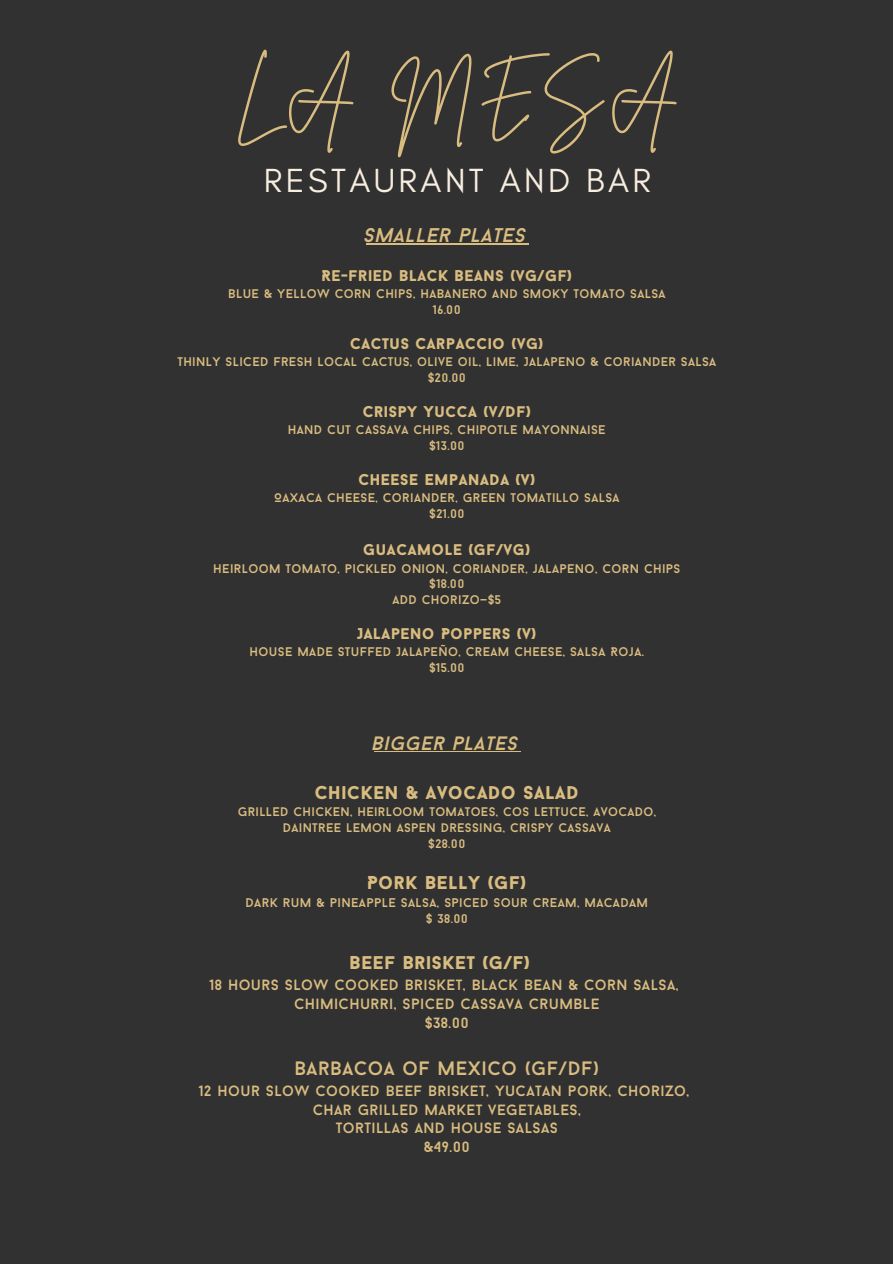
<style>
.page{position:relative;width:893px;height:1264px;background:#fff}
.page>*{position:absolute;margin:0;border:0;box-sizing:border-box;transform-origin:0 0}
.t1{font:64.5px "Brittany Signature";letter-spacing:.11em;color:#d9bc80}
.t2{font:34.05px "Glacial Indifference";letter-spacing:.1em;color:#f8eee0}
.t3{font:italic 19.8px "Baron Neue";letter-spacing:.03em;color:#d9bc80}
.t4{font:19.35px "Baron Neue";letter-spacing:.03em;color:#d9bc80}
.t5{font:italic 19.35px "Baron Neue";letter-spacing:.03em;color:#d9bc80}
.t6{font:900 18.6px "Baron Neue";letter-spacing:.03em;color:#d9bc80}
.t7{font:900 15.6px "Baron Neue";letter-spacing:.03em;color:#d9bc80}
.t8{font:14.85px/18.8px "Baron Neue";letter-spacing:.03em;color:#d9bc80;text-align:center}
.t9{font:12.6px "Baron Neue";letter-spacing:.03em;color:#d9bc80}
.t10{font:12.45px "Baron Neue";letter-spacing:.03em;color:#d9bc80}
</style>
<div class="page">
<div style="left:0;top:0;width:892px;height:1263px;background:#313131"></div>
<hr style="left:366px;top:243px;width:162px;height:2px;background:#d9bc80">
<hr style="left:374px;top:751px;width:146px;height:1px;background:#d9bc80">
<h1 class="t1" style="left:235px;top:54px;width:446px">LA MESA</h1>
<h2 class="t2" style="left:264px;top:160px;width:388px">RESTAURANT AND BAR</h2>
<h3 class="t3" style="left:366px;top:227px;width:163px">SMALLER PLATES</h3>
<p class="t7" style="left:321px;top:269px;width:252px">RE-FRIED BLACK BEANS (VG/GF)</p>
<p class="t10" style="left:228px;top:289px;width:439px">BLUE &amp; YELLOW CORN CHIPS, HABANERO AND SMOKY TOMATO SALSA</p>
<p class="t10" style="left:433px;top:304px;width:29px">16.00</p>
<p class="t7" style="left:350px;top:337px;width:195px">CACTUS CARPACCIO (VG)</p>
<p class="t10" style="left:177px;top:357px;width:540px">THINLY SLICED FRESH LOCAL CACTUS, OLIVE OIL, LIME, JALAPENO &amp; CORIANDER SALSA</p>
<p class="t10" style="left:427px;top:372px;width:40px">$20.00</p>
<p class="t7" style="left:363px;top:405px;width:169px">CRISPY YUCCA (V/DF)</p>
<p class="t10" style="left:288px;top:425px;width:319px">HAND CUT CASSAVA CHIPS, CHIPOTLE MAYONNAISE</p>
<p class="t10" style="left:429px;top:440px;width:37px">$13.00</p>
<p class="t7" style="left:358px;top:473px;width:178px">CHEESE EMPANADA (V)</p>
<p class="t10" style="left:274px;top:493px;width:347px">OAXACA CHEESE, CORIANDER, GREEN TOMATILLO SALSA</p>
<p class="t10" style="left:429px;top:508px;width:37px">$21.00</p>
<p class="t7" style="left:363px;top:543px;width:168px">GUACAMOLE (GF/VG)</p>
<p class="t10" style="left:213px;top:563px;width:468px">HEIRLOOM TOMATO, PICKLED ONION, CORIANDER, JALAPENO, CORN CHIPS</p>
<p class="t10" style="left:429px;top:579px;width:37px">$18.00</p>
<p class="t10" style="left:392px;top:594px;width:110px">ADD CHORIZO—$5</p>
<p class="t7" style="left:357px;top:627px;width:181px">JALAPENO POPPERS (V)</p>
<p class="t10" style="left:249px;top:647px;width:396px">HOUSE MADE STUFFED JALAPEÑO, CREAM CHEESE, SALSA ROJA.</p>
<p class="t10" style="left:429px;top:662px;width:37px">$15.00</p>
<h3 class="t5" style="left:374px;top:735px;width:147px">BIGGER PLATES</h3>
<p class="t6" style="left:315px;top:784px;width:265px">CHICKEN &amp; AVOCADO SALAD</p>
<p class="t10" style="left:238px;top:807px;width:420px">GRILLED CHICKEN, HEIRLOOM TOMATOES, COS LETTUCE, AVOCADO,</p>
<p class="t10" style="left:283px;top:822px;width:329px">DAINTREE LEMON ASPEN DRESSING, CRISPY CASSAVA</p>
<p class="t10" style="left:428px;top:838px;width:39px">$28.00</p>
<p class="t6" style="left:367px;top:875px;width:161px">PORK BELLY (GF)</p>
<p class="t9" style="left:245px;top:897px;width:404px">DARK RUM &amp; PINEAPPLE SALSA, SPICED SOUR CREAM, MACADAM</p>
<p class="t9" style="left:425px;top:913px;width:44px">$ 38.00</p>
<h4 class="t6" style="left:349px;top:955px;width:182px">BEEF BRISKET (G/F)</h4>
<h4 class="t8" style="left:209px;top:977px;width:470px">18 HOURS SLOW COOKED BRISKET, BLACK BEAN &amp; CORN SALSA,<br>CHIMICHURRI, SPICED CASSAVA CRUMBLE<br>$38.00</h4>
<h4 class="t4" style="left:294px;top:1060px;width:306px">BARBACOA OF MEXICO (GF/DF)</h4>
<h4 class="t8" style="left:199px;top:1082px;width:491px">12 HOUR SLOW COOKED BEEF BRISKET, YUCATAN PORK, CHORIZO,<br>CHAR GRILLED MARKET VEGETABLES,<br>TORTILLAS AND HOUSE SALSAS<br>&amp;49.00</h4>
</div>
